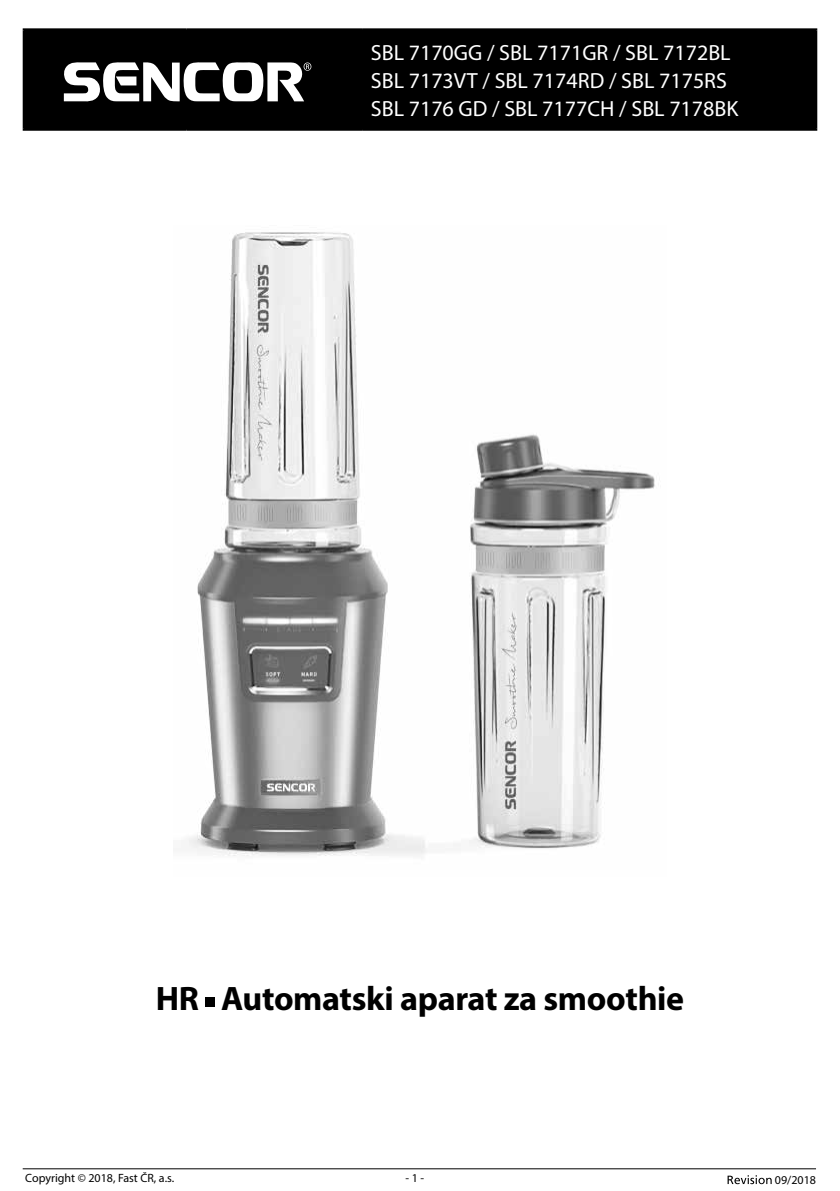
<style>
.page{position:relative;width:840px;height:1191px;background:#fff}
.page>*{position:absolute;margin:0;border:0;box-sizing:border-box;transform-origin:0 0}
.t1{font:700 34px "Myriad Pro";letter-spacing:-.01em;color:#000}
.t2{font:22px/28px "Myriad Pro";color:#fff}
.t3{font:12px "Myriad Pro";color:#000}
</style>
<div class="page">
<svg style="left:727px;top:1175px;width:44px;height:9px"></svg>
<hr style="left:23px;top:1168px;width:792px;height:1px;background:#000">
<img style="left:188px;top:232px;width:467px;height:624px">
<div style="left:205px;top:996px;width:10px;height:10px;background:#000"></div>
<div style="left:25px;top:30px;width:789px;height:99px;background:#000"></div>
<hr style="left:23px;top:28px;width:163px;height:2px;background:#000">
<hr style="left:23px;top:30px;width:2px;height:99px;background:#000">
<hr style="left:186px;top:28px;width:176px;height:2px;background:#000">
<hr style="left:185px;top:30px;width:2px;height:99px;background:#000">
<hr style="left:362px;top:28px;width:454px;height:2px;background:#000">
<hr style="left:361px;top:30px;width:2px;height:99px;background:#000">
<hr style="left:814px;top:30px;width:2px;height:99px;background:#000">
<hr style="left:23px;top:129px;width:163px;height:2px;background:#000">
<hr style="left:186px;top:129px;width:176px;height:2px;background:#000">
<hr style="left:362px;top:129px;width:454px;height:2px;background:#000">
<svg style="left:63px;top:62px;width:248px;height:40px"></svg>
<p class="t2" style="left:370px;top:38px;width:369px">SBL 7170GG / SBL 7171GR / SBL 7172BL<br>SBL 7173VT / SBL 7174RD / SBL 7175RS<br>SBL 7176 GD / SBL 7177CH / SBL 7178BK</p>
<h1 class="t1" style="left:156px;top:976px;width:529px">HR Automatski aparat za smoothie</h1>
<p class="t3" style="left:25px;top:1170px;width:150px">Copyright © 2018, Fast ČR, a.s.</p>
<p class="t3" style="left:405px;top:1170px;width:20px">- 1 -</p>
<p class="t3" style="left:774px;top:1172px;width:43px">09/2018</p>
</div>
